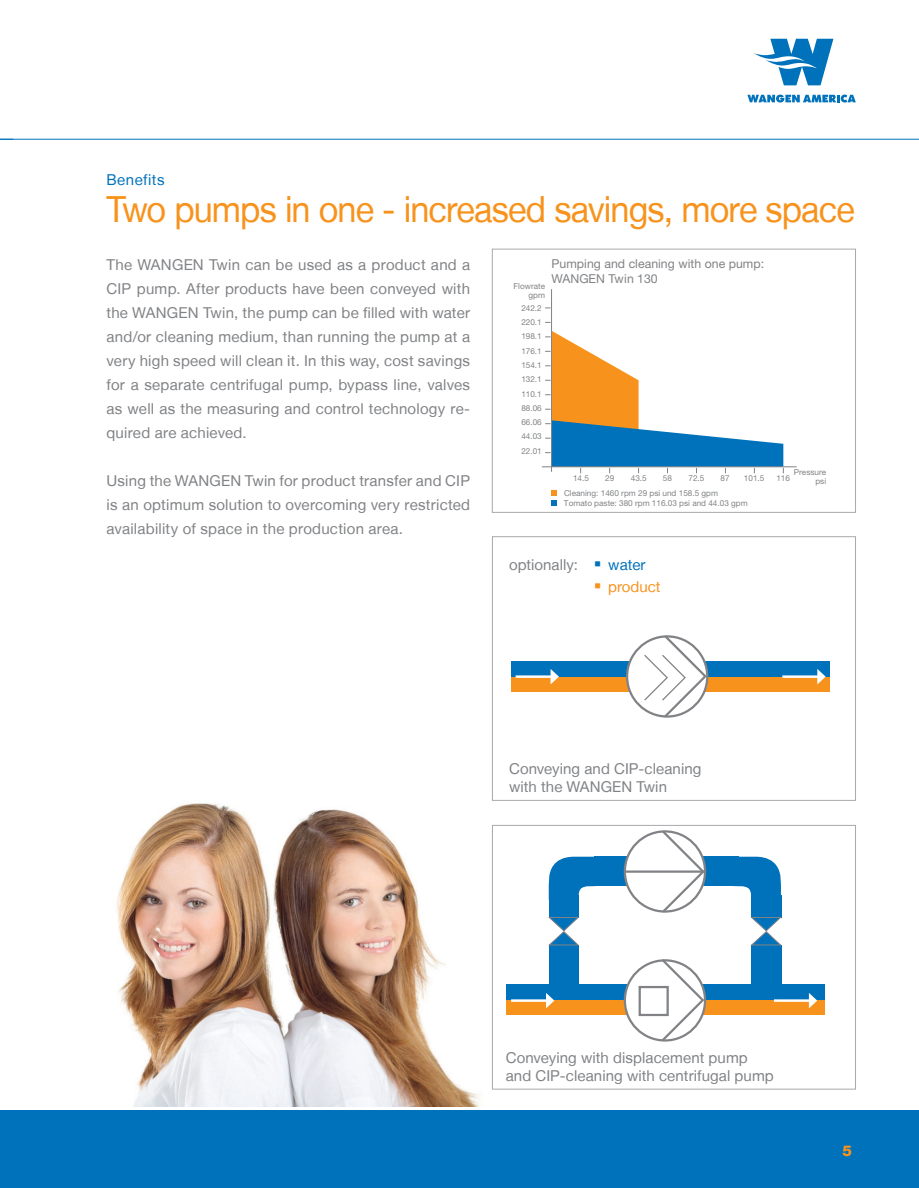
<style>
.page{position:relative;width:919px;height:1188px;background:#fff}
.page>*{position:absolute;margin:0;border:0;box-sizing:border-box;transform-origin:0 0}
.t1{font:36px "Helvetica Neue LT";letter-spacing:-.025em;color:#f7931d;scale:.95 1}
.t2{font:15px/24px "Helvetica Neue LT";letter-spacing:.01em;color:#808285;text-align:justify}
.t3{font:15px "Helvetica Neue LT";letter-spacing:.03em;color:#0072bc}
.t4{font:15px "Helvetica Neue LT";color:#f7931d}
.t5{font:800 15px "Helvetica Neue LT";color:#f7931d}
.t6{font:12.3px/14.7px "Helvetica Neue LT";letter-spacing:.005em;color:#808285}
.t7{font:8.25px/9.1px "Helvetica Neue LT";color:#808285;text-align:right}
.t8{font:8.1px/14.2px "Helvetica Neue LT";color:#808285;text-align:justify}
.s1{color:#0072bc}
</style>
<div class="page">
<div style="left:0;top:1109px;width:918px;height:78px;background:#0072bc"></div>
<svg style="left:747px;top:95px;width:108px;height:7px"></svg>
<svg style="left:754px;top:39px;width:79px;height:46px"></svg>
<hr style="left:0;top:139px;width:918px;height:1px;background:#0072bc">
<svg style="left:0;top:139px;width:13px;height:1px"></svg>
<img style="left:116px;top:800px;width:418px;height:306px">
<div style="left:492px;top:825px;width:363px;height:264px;background:#fff;border:1px solid #a8a9ad"></div>
<div style="left:492px;top:536px;width:363px;height:264px;background:#fff;border:1px solid #a8a9ad"></div>
<div style="left:511px;top:661px;width:318px;height:30px;background:#0072bc"></div>
<div style="left:511px;top:677px;width:318px;height:14px;background:#f7931d"></div>
<hr style="left:515px;top:675px;width:37px;height:3px;background:#fff">
<svg style="left:550px;top:669px;width:8px;height:15px"></svg>
<hr style="left:782px;top:675px;width:37px;height:3px;background:#fff">
<svg style="left:817px;top:669px;width:8px;height:15px"></svg>
<svg style="left:627px;top:636px;width:80px;height:80px"></svg>
<svg style="left:642px;top:635px;width:66px;height:83px"></svg>
<div style="left:506px;top:984px;width:318px;height:31px;background:#0072bc"></div>
<div style="left:506px;top:1000px;width:318px;height:15px;background:#f7931d"></div>
<div style="left:594px;top:856px;width:144px;height:30px;background:#0072bc"></div>
<hr style="left:511px;top:999px;width:37px;height:2px;background:#fff">
<svg style="left:546px;top:993px;width:8px;height:15px"></svg>
<hr style="left:773px;top:999px;width:37px;height:2px;background:#fff">
<svg style="left:808px;top:993px;width:9px;height:15px"></svg>
<div style="left:624px;top:831px;width:80px;height:80px;background:#fff;border-radius:50%"></div>
<svg style="left:548px;top:856px;width:47px;height:44px"></svg>
<svg style="left:734px;top:856px;width:46px;height:39px"></svg>
<hr style="left:624px;top:870px;width:80px;height:2px;background:#808285">
<div style="left:624px;top:960px;width:80px;height:80px;background:#fff;border-radius:50%"></div>
<div style="left:638px;top:985px;width:30px;height:31px;border:2px solid #808285"></div>
<svg style="left:659px;top:959px;width:46px;height:83px"></svg>
<div style="left:548px;top:945px;width:30px;height:48px;background:#0072bc"></div>
<div style="left:548px;top:895px;width:30px;height:22px;background:#0072bc"></div>
<svg style="left:548px;top:916px;width:31px;height:29px"></svg>
<div style="left:750px;top:945px;width:30px;height:48px;background:#0072bc"></div>
<div style="left:751px;top:895px;width:29px;height:22px;background:#0072bc"></div>
<svg style="left:750px;top:916px;width:31px;height:29px"></svg>
<svg style="left:659px;top:830px;width:47px;height:83px"></svg>
<hr style="left:551px;top:289px;width:1px;height:183px;background:#808285">
<hr style="left:541px;top:466px;width:255px;height:1px;background:#808285">
<svg style="left:545px;top:331px;width:238px;height:142px"></svg>
<svg style="left:551px;top:490px;width:6px;height:16px"></svg>
<div style="left:492px;top:249px;width:363px;height:264px;border:1px solid #a8a9ad"></div>
<p class="t3" style="left:106px;top:170px;width:60px">Benefits</p>
<h1 class="t1" style="left:106px;top:187px;width:788px">Two pumps in one - increased savings, more space</h1>
<p class="t2" style="left:106px;top:252px;width:365px">The WANGEN Twin can be used as a product and a CIP pump. After products have been conveyed with the WANGEN Twin, the pump can be filled with water and/or cleaning medium, than running the pump at a very high speed will clean it. In this way, cost savings for a separate centrifugal pump, bypass line, valves as well as the measuring and control technology re&shy;quired are achieved.</p>
<p class="t2" style="left:106px;top:468px;width:365px">Using the WANGEN Twin for product transfer and CIP is an optimum solution to overcoming very restricted availability of space in the production area.</p>
<p class="t6" style="left:551px;top:256px;width:214px">Pumping and cleaning with one pump:<br>WANGEN Twin 130</p>
<p class="t7" style="left:513px;top:281px;width:33px">Flowrate gpm</p>
<p class="t8" style="left:521px;top:301px;width:22px">242.2<br>220.1<br>198.1<br>176.1<br>154.1<br>132.1<br>110.1<br>88.06<br>66.06<br>44.03<br>22.01</p>
<p class="t7" style="left:793px;top:467px;width:34px">Pressure psi</p>
<p class="t8" style="left:573px;top:471px;width:17px">14.5</p>
<p class="t8" style="left:605px;top:471px;width:11px">29</p>
<p class="t8" style="left:630px;top:471px;width:17px">43.5</p>
<p class="t8" style="left:662px;top:471px;width:11px">58</p>
<p class="t8" style="left:688px;top:471px;width:17px">72.5</p>
<p class="t8" style="left:720px;top:471px;width:11px">87</p>
<p class="t8" style="left:743px;top:471px;width:22px">101.5</p>
<p class="t8" style="left:776px;top:471px;width:15px">116</p>
<p class="t7" style="left:564px;top:487px;width:185px;line-height:10.5px;text-align:left">Cleaning: 1460 rpm 29 psi und 158.5 gpm<br>Tomato paste: 380 rpm 116.03 psi and 44.03 gpm</p>
<p class="t2" style="left:509px;top:552px;width:138px">optionally: <sup>■</sup> <span class="s1">water</span></p>
<p class="t4" style="left:594px;top:577px;width:67px">■ product</p>
<p class="t2" style="left:509px;top:759px;width:194px;line-height:18px">Conveying and CIP-cleaning with the WANGEN Twin</p>
<p class="t2" style="left:505px;top:1048px;width:269px;line-height:18px">Conveying with displacement pump and CIP-cleaning with centrifugal pump</p>
<p class="t5" style="left:842px;top:1142px;width:11px">5</p>
</div>
